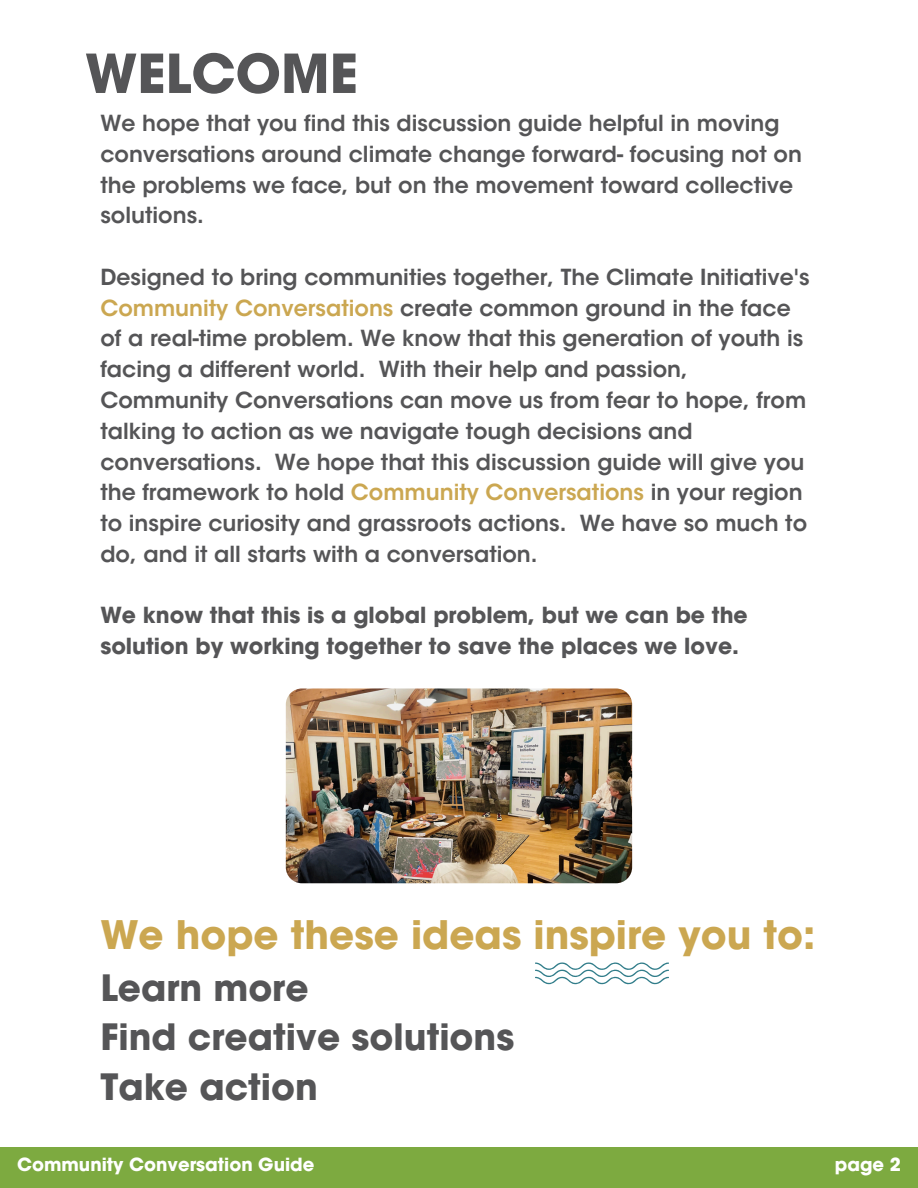
<style>
.page{position:relative;width:918px;height:1188px;background:#fff}
.page>*{position:absolute;margin:0;border:0;box-sizing:border-box;transform-origin:0 0}
.t1{font:700 53.25px "ITC Avant Garde Std";color:#555557}
.t2{font:700 39px "ITC Avant Garde Std";color:#cba751}
.t3{font:700 36px/49.5px "ITC Avant Garde Std";color:#555557}
.t4{font:600 21.9px/30.8px "ITC Avant Garde Std";color:#555557}
.t5{font:700 21.9px/30.8px "ITC Avant Garde Std";color:#555557}
.t6{font:700 18px "ITC Avant Garde Std";color:#fff}
.s1{color:#cba751}
</style>
<div class="page">
<div style="left:0;top:1148px;width:918px;height:40px;background:#7daa40"></div>
<img style="left:286px;top:688px;width:346px;height:195px;border-radius:16px">
<svg style="left:535px;top:962px;width:134px;height:23px"></svg>
<h2 class="t1" style="left:85px;top:54px;width:274px">WELCOME</h2>
<h1 class="t4" style="left:100px;top:110px;width:703px">We hope that you find this discussion guide helpful in moving conversations around climate change forward- focusing not on the problems we face, but on the movement toward collective solutions.</h1>
<h3 class="t4" style="left:100px;top:264px;width:711px">Designed to bring communities together, The Climate Initiative's <span class="s1">Community Conversations</span> create common ground in the face of a real-time problem. We know that this generation of youth is facing a different world. With their help and passion, Community Conversations can move us from fear to hope, from talking to action as we navigate tough decisions and conversations. We hope that this discussion guide will give you the framework to hold <span class="s1">Community Conversations</span> in your region to inspire curiosity and grassroots actions. We have so much to do, and it all starts with a conversation.</h3>
<h3 class="t5" style="left:100px;top:603px;width:649px">We know that this is a global problem, but we can be the solution by working together to save the places we love.</h3>
<p class="t2" style="left:100px;top:920px;width:717px">We hope these ideas inspire you to:</p>
<p class="t3" style="left:100px;top:967px;width:415px">Learn more<br>Find creative solutions<br>Take action</p>
<p class="t6" style="left:17px;top:1158px;width:299px">Community Conversation Guide</p>
<p class="t6" style="left:835px;top:1158px;width:68px">page 2</p>
</div>
